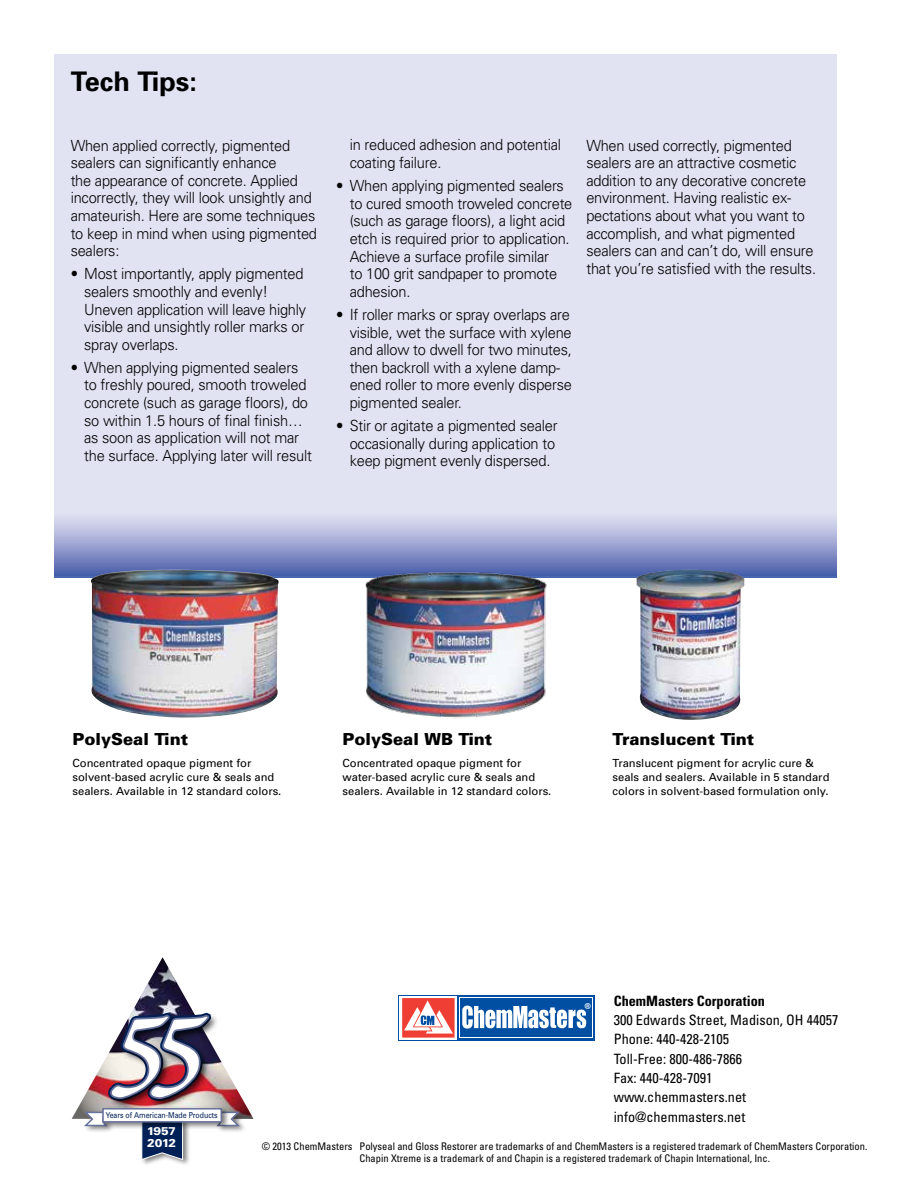
<style>
.page{position:relative;width:918px;height:1188px;background:#fff}
.page>*{position:absolute;margin:0;border:0;box-sizing:border-box;transform-origin:0 0}
.t1{font:700 27px "Univers";color:#000}
.t2{font:900 16.65px "Univers";color:#000}
.t3{font:300 15.3px/17.5px "Univers";letter-spacing:-.015em;color:#000;scale:.95 1}
.t4{font:condensed 14.25px/19.4px "Univers";color:#000}
.t5{font:700 condensed 14.25px "Univers";color:#000}
.t6{font:700 13.05px "Myriad";color:#fff}
.t7{font:900 11.4px/11.1px "Univers";letter-spacing:-.05em;color:#fff}
.t8{font:11.1px/14.2px "Univers";color:#000}
.t9{font:condensed 10.5px/11.2px "Univers";color:#000;text-align:center}
.t10{font:8.1px "Univers";color:#002157;scale:.86 1}
</style>
<div class="page">
<div style="left:55px;top:54px;width:782px;height:522px;background:#e1e2f2"></div>
<div style="left:55px;top:510px;width:782px;height:68px;background:linear-gradient(to bottom,#f0ecf9,#495eab)"></div>
<div style="left:399px;top:995px;width:196px;height:45px;background:#004fa3"></div>
<div style="left:400px;top:996px;width:57px;height:43px;background:#fff"></div>
<div style="left:459px;top:997px;width:134px;height:41px;background:#fff"></div>
<div style="left:460px;top:998px;width:132px;height:39px;background:#004fa3"></div>
<svg style="left:402px;top:998px;width:53px;height:40px"></svg>
<svg style="left:462px;top:1006px;width:125px;height:23px"></svg>
<img style="left:142px;top:1161px;width:47px;height:4px">
<img style="left:71px;top:957px;width:183px;height:204px">
<img style="left:90px;top:570px;width:189px;height:148px">
<img style="left:341px;top:562px;width:222px;height:156px">
<img style="left:636px;top:570px;width:109px;height:150px">
<h1 class="t1" style="left:71px;top:64px;width:128px">Tech Tips:</h1>
<p class="t3" style="left:71px;top:136px;width:261px">When applied correctly, pigmented sealers can significantly enhance<br>the appearance of concrete. Applied incorrectly, they will look unsightly and amateurish. Here are some techniques to keep in mind when using pigmented sealers:</p>
<p class="t3" style="left:84px;top:265px;width:235px;text-indent:-13px">• Most importantly, apply pigmented sealers smoothly and evenly!<br>Uneven application will leave highly visible and unsightly roller marks or spray overlaps.</p>
<p class="t3" style="left:84px;top:358px;width:241px;text-indent:-13px">• When applying pigmented sealers to freshly poured, smooth troweled concrete (such as garage floors), do so within 1.5 hours of final finish… as soon as application will not mar the surface. Applying later will result</p>
<p class="t3" style="left:350px;top:136px;width:224px">in reduced adhesion and potential coating failure.</p>
<p class="t3" style="left:350px;top:177px;width:236px;text-indent:-13px">• When applying pigmented sealers to cured smooth troweled concrete (such as garage floors), a light acid etch is required prior to application.<br>Achieve a surface profile similar<br>to 100 grit sandpaper to promote adhesion.</p>
<p class="t3" style="left:350px;top:305px;width:235px;text-indent:-13px">• If roller marks or spray overlaps are visible, wet the surface with xylene and allow to dwell for two minutes, then backroll with a xylene damp&shy;ened roller to more evenly disperse pigmented sealer.</p>
<p class="t3" style="left:350px;top:416px;width:220px;text-indent:-13px">• Stir or agitate a pigmented sealer occasionally during application to keep pigment evenly dispersed.</p>
<p class="t3" style="left:586px;top:136px;width:243px">When used correctly, pigmented sealers are an attractive cosmetic addition to any decorative concrete environment. Having realistic ex&shy;pectations about what you want to accomplish, and what pigmented sealers can and can’t do, will ensure that you’re satisfied with the results.</p>
<p class="t2" style="left:73px;top:728px;width:117px">PolySeal Tint</p>
<p class="t8" style="left:73px;top:755px;width:210px">Concentrated opaque pigment for solvent-based acrylic cure &amp; seals and sealers. Available in 12 standard colors.</p>
<p class="t2" style="left:343px;top:728px;width:151px">PolySeal WB Tint</p>
<p class="t8" style="left:343px;top:755px;width:210px">Concentrated opaque pigment for water-based acrylic cure &amp; seals and sealers. Available in 12 standard colors.</p>
<p class="t2" style="left:613px;top:728px;width:143px">Translucent Tint</p>
<p class="t8" style="left:613px;top:755px;width:218px">Translucent pigment for acrylic cure &amp; seals and sealers. Available in 5 standard colors in solvent-based formulation only.</p>
<p class="t10" style="left:106px;top:1110px;width:131px">Years of American-Made Products</p>
<p class="t6" style="left:584px;top:1001px;width:8px">®</p>
<p class="t5" style="left:614px;top:992px;width:153px">ChemMasters Corporation</p>
<p class="t4" style="left:614px;top:1010px;width:226px">300 Edwards Street, Madison, OH 44057<br>Phone: 440-428-2105<br>Toll-Free: 800-486-7866<br>Fax: 440-428-7091 www.chemmasters.net info@chemmasters.net</p>
<p class="t7" style="left:147px;top:1126px;width:31px">1957<br>2012</p>
<p class="t9" style="left:262px;top:1141px;width:607px">© 2013 ChemMasters Polyseal and Gloss Restorer are trademarks of and ChemMasters is a registered trademark of ChemMasters Corporation.<br>Chapin Xtreme is a trademark of and Chapin is a registered trademark of Chapin International, Inc.</p>
</div>
